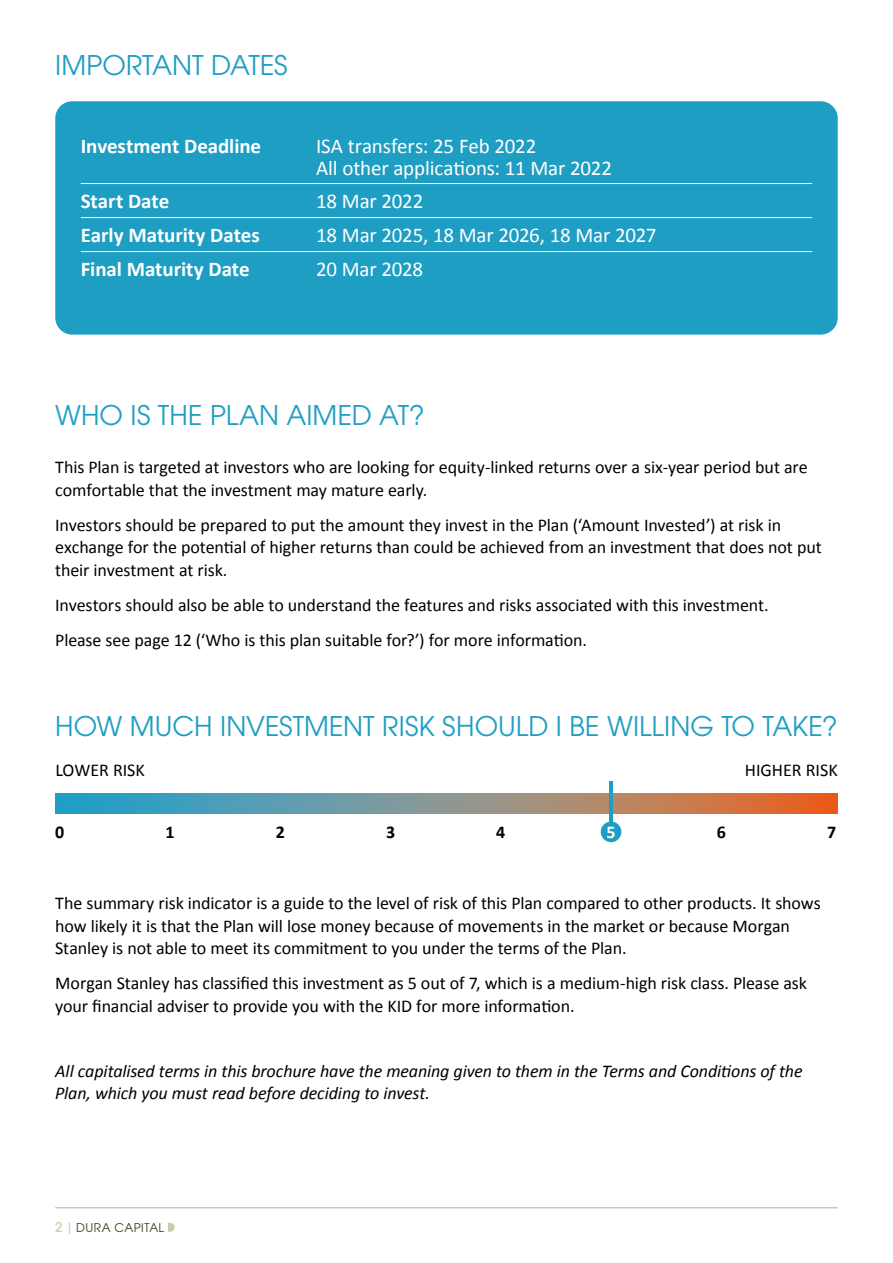
<style>
.page{position:relative;width:893px;height:1263px;background:#fff}
.page>*{position:absolute;margin:0;border:0;box-sizing:border-box;transform-origin:0 0}
.head_1{font:27px "ITC Avant Garde Pro";color:#1f9ec4}
.cover_sub_text{font:21px "Calibri";letter-spacing:-.01em;color:#fff}
.cover_sub_text-2{font:700 21px "Calibri";letter-spacing:-.005em;color:#fff}
.main_copy{font:18px/22.5px "Calibri";letter-spacing:-.005em;color:#000}
.t1{font:italic 18px/22.5px "Calibri";letter-spacing:-.01em;color:#000}
.t2{font:700 18px "Calibri";color:#000}
.t3{font:700 18px "Calibri";color:#fff}
.t4{font:12px "ITC Avant Garde Pro";letter-spacing:.035em;color:#374419}
.s1{font-weight:500;font-size:13.5px;color:#c7ccaa}
.s2{font-family:"Calibri";font-size:13.5px;color:#c7ccaa}
</style>
<div class="page">
<svg style="left:168px;top:1223px;width:7px;height:9px"></svg>
<hr style="left:55px;top:1207px;width:783px;height:1px;background:#c7ccaa">
<svg style="left:55px;top:793px;width:783px;height:20px;background:#888e86"></svg>
<div style="left:601px;top:821px;width:20px;height:21px;background:#1f9ec4;border-radius:50%"></div>
<hr style="left:609px;top:782px;width:4px;height:42px;background:#1f9ec4">
<div style="left:55px;top:101px;width:783px;height:234px;background:#1f9ec4;border-radius:17px"></div>
<hr style="left:81px;top:183px;width:235px;height:1px;background:#fff">
<hr style="left:316px;top:183px;width:496px;height:1px;background:#fff">
<hr style="left:81px;top:217px;width:235px;height:1px;background:#fff">
<hr style="left:316px;top:217px;width:496px;height:1px;background:#fff">
<hr style="left:81px;top:251px;width:235px;height:1px;background:#fff">
<hr style="left:316px;top:251px;width:496px;height:1px;background:#fff">
<p class="head_1" style="left:55px;top:49px;width:234px">IMPORTANT DATES</p>
<p class="cover_sub_text-2" style="left:81px;top:133px;width:182px">Investment Deadline</p>
<p class="cover_sub_text" style="left:316px;top:133px;width:222px">ISA transfers: 25 Feb 2022</p>
<p class="cover_sub_text" style="left:316px;top:155px;width:297px">All other applications: 11 Mar 2022</p>
<p class="cover_sub_text-2" style="left:81px;top:188px;width:90px">Start Date</p>
<p class="cover_sub_text" style="left:316px;top:188px;width:109px">18 Mar 2022</p>
<p class="cover_sub_text-2" style="left:81px;top:222px;width:181px">Early Maturity Dates</p>
<p class="cover_sub_text" style="left:316px;top:222px;width:342px">18 Mar 2025, 18 Mar 2026, 18 Mar 2027</p>
<p class="cover_sub_text-2" style="left:81px;top:256px;width:170px">Final Maturity Date</p>
<p class="cover_sub_text" style="left:316px;top:256px;width:109px">20 Mar 2028</p>
<p class="head_1" style="left:55px;top:398px;width:371px">WHO IS THE PLAN AIMED AT?</p>
<p class="main_copy" style="left:55px;top:455px;width:754px">This Plan is targeted at investors who are looking for equity-linked returns over a six-year period but are comfortable that the investment may mature early.</p>
<p class="main_copy" style="left:55px;top:513px;width:768px">Investors should be prepared to put the amount they invest in the Plan (‘Amount Invested’) at risk in exchange for the potential of higher returns than could be achieved from an investment that does not put their investment at risk.</p>
<p class="main_copy" style="left:55px;top:593px;width:715px">Investors should also be able to understand the features and risks associated with this investment.</p>
<p class="main_copy" style="left:55px;top:628px;width:533px">Please see page 12 (‘Who is this plan suitable for?’) for more information.</p>
<p class="head_1" style="left:55px;top:709px;width:784px">HOW MUCH INVESTMENT RISK SHOULD I BE WILLING TO TAKE?</p>
<p class="main_copy" style="left:55px;top:758px;width:91px">LOWER RISK</p>
<p class="main_copy" style="left:745px;top:758px;width:94px">HIGHER RISK</p>
<p class="t2" style="left:55px;top:820px;width:11px">0</p>
<p class="t2" style="left:166px;top:820px;width:11px">1</p>
<p class="t2" style="left:276px;top:820px;width:11px">2</p>
<p class="t2" style="left:386px;top:820px;width:11px">3</p>
<p class="t2" style="left:496px;top:820px;width:11px">4</p>
<p class="t3" style="left:606px;top:820px;width:11px">5</p>
<p class="t2" style="left:717px;top:820px;width:11px">6</p>
<p class="t2" style="left:827px;top:820px;width:11px">7</p>
<p class="main_copy" style="left:55px;top:891px;width:767px">The summary risk indicator is a guide to the level of risk of this Plan compared to other products. It shows how likely it is that the Plan will lose money because of movements in the market or because Morgan<br>Stanley is not able to meet its commitment to you under the terms of the Plan.</p>
<p class="main_copy" style="left:55px;top:971px;width:753px">Morgan Stanley has classified this investment as 5 out of 7, which is a medium-high risk class. Please ask your financial adviser to provide you with the KID for more information.</p>
<p class="t1" style="left:55px;top:1059px;width:749px">All capitalised terms in this brochure have the meaning given to them in the Terms and Conditions of the<br>Plan, which you must read before deciding to invest.</p>
<p class="t4" style="left:55px;top:1220px;width:110px"><span class="s1">2</span> <span class="s2">|</span> DURA CAPITAL</p>
</div>
